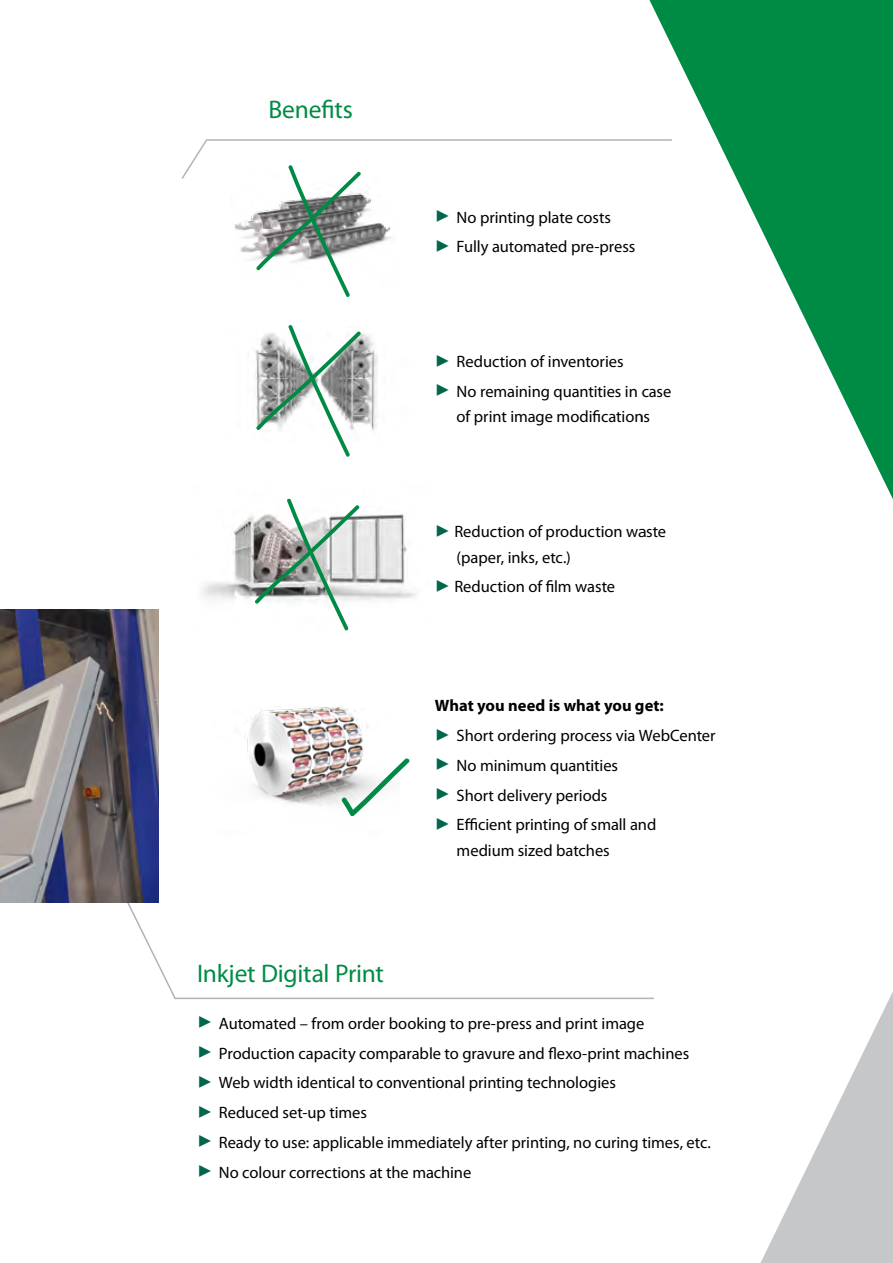
<style>
.page{position:relative;width:893px;height:1263px;background:#fff}
.page>*{position:absolute;margin:0;border:0;box-sizing:border-box;transform-origin:0 0}
.t1{font:25.5px "Myriad Pro";letter-spacing:-.01em;color:#008b45}
.t2{font:16.5px/25.5px "Myriad Pro";letter-spacing:-.005em;color:#000}
.t3{font:700 16.5px "Myriad Pro";color:#000}
.s1{color:#00664c}
</style>
<div class="page">
<svg style="left:760px;top:992px;width:133px;height:271px"></svg>
<img style="left:202px;top:514px;width:214px;height:86px">
<svg style="left:254px;top:498px;width:107px;height:133px"></svg>
<svg style="left:121px;top:890px;width:533px;height:110px"></svg>
<img style="left:362px;top:333px;width:16px;height:97px">
<svg style="left:255px;top:325px;width:107px;height:132px"></svg>
<svg style="left:181px;top:139px;width:462px;height:158px"></svg>
<img style="left:247px;top:706px;width:121px;height:100px">
<svg style="left:340px;top:757px;width:70px;height:60px"></svg>
<img style="left:0;top:610px;width:158px;height:292px">
<svg style="left:643px;top:0;width:250px;height:499px"></svg>
<h1 class="t1" style="left:268px;top:93px;width:86px">Benefits</h1>
<p class="t2" style="left:435px;top:204px;width:178px"><span class="s1">✓</span> No printing plate costs</p>
<p class="t2" style="left:435px;top:234px;width:202px"><span class="s1">✓</span> Fully automated pre-press</p>
<p class="t2" style="left:435px;top:348px;width:190px"><span class="s1">✓</span> Reduction of inventories</p>
<p class="t2" style="left:435px;top:378px;width:238px;text-align:center"><span class="s1">✓</span> No remaining quantities in case of print image modifications</p>
<p class="t2" style="left:457px;top:518px;width:211px;text-indent:-22px"><span class="s1">✓</span> Reduction of production waste (paper, inks, etc.)</p>
<p class="t2" style="left:435px;top:574px;width:182px"><span class="s1">✓</span> Reduction of film waste</p>
<p class="t3" style="left:435px;top:695px;width:231px">What you need is what you get:</p>
<p class="t2" style="left:435px;top:722px;width:282px"><span class="s1">✓</span> Short ordering process via WebCenter</p>
<p class="t2" style="left:435px;top:752px;width:185px"><span class="s1">✓</span> No minimum quantities</p>
<p class="t2" style="left:435px;top:782px;width:174px"><span class="s1">✓</span> Short delivery periods</p>
<p class="t2" style="left:457px;top:812px;width:201px;text-indent:-22px"><span class="s1">✓</span> Efficient printing of small and medium sized batches</p>
<h1 class="t1" style="left:197px;top:958px;width:189px">Inkjet Digital Print</h1>
<p class="t2" style="left:197px;top:1010px;width:449px"><span class="s1">✓</span> Automated – from order booking to pre-press and print image</p>
<p class="t2" style="left:197px;top:1040px;width:494px"><span class="s1">✓</span> Production capacity comparable to gravure and flexo-print machines</p>
<p class="t2" style="left:197px;top:1070px;width:420px"><span class="s1">✓</span> Web width identical to conventional printing technologies</p>
<p class="t2" style="left:197px;top:1099px;width:171px"><span class="s1">✓</span> Reduced set-up times</p>
<p class="t2" style="left:197px;top:1129px;width:515px"><span class="s1">✓</span> Ready to use: applicable immediately after printing, no curing times, etc.</p>
<p class="t2" style="left:197px;top:1159px;width:276px"><span class="s1">✓</span> No colour corrections at the machine</p>
</div>
